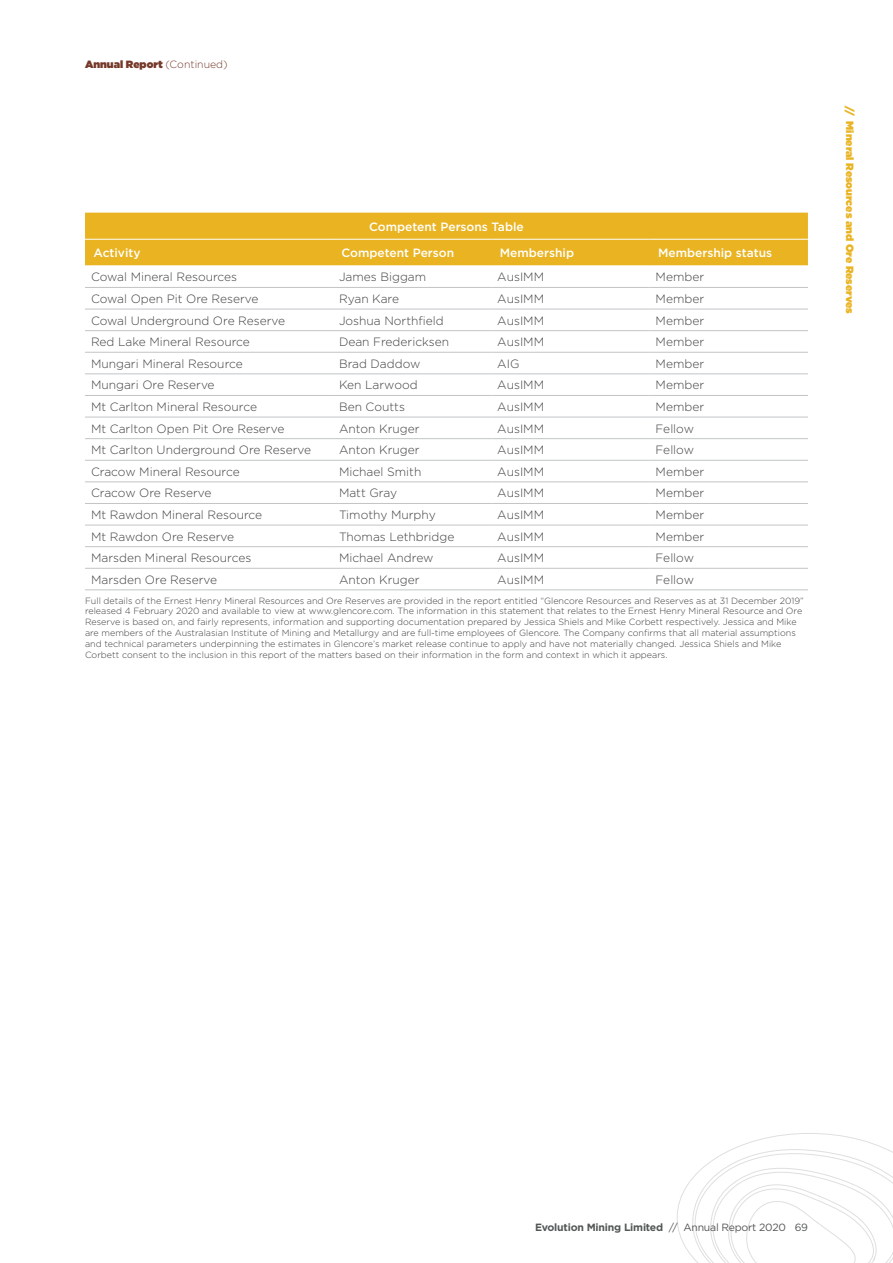
<style>
.page{position:relative;width:893px;height:1263px;background:#fff}
.page>*{position:absolute;margin:0;border:0;box-sizing:border-box;transform-origin:0 0}
.t1{font:300 12px "Gotham";color:#414042}
.t2{font:500 12px "Gotham";color:#fff}
.t3{font:700 10.5px "Gotham";letter-spacing:-.02em;color:#545757}
.t4{font:900 10.5px "Gotham";color:#e9b321}
.t5{font:900 10.5px "Gotham";color:#743929}
.t6{font:300 9px/10.8px "Gotham";color:#414042}
.s1{font-weight:300}
.s2{font-weight:400}
</style>
<div class="page">
<div style="left:85px;top:213px;width:723px;height:52px;background:#e9b321"></div>
<hr style="left:85px;top:287px;width:248px;height:1px;background:#c2c4c6">
<hr style="left:333px;top:287px;width:158px;height:1px;background:#c2c4c6">
<hr style="left:491px;top:287px;width:159px;height:1px;background:#c2c4c6">
<hr style="left:650px;top:287px;width:158px;height:1px;background:#c2c4c6">
<hr style="left:85px;top:309px;width:248px;height:1px;background:#c2c4c6">
<hr style="left:333px;top:309px;width:158px;height:1px;background:#c2c4c6">
<hr style="left:491px;top:309px;width:159px;height:1px;background:#c2c4c6">
<hr style="left:650px;top:309px;width:158px;height:1px;background:#c2c4c6">
<hr style="left:85px;top:330px;width:248px;height:1px;background:#c2c4c6">
<hr style="left:333px;top:330px;width:158px;height:1px;background:#c2c4c6">
<hr style="left:491px;top:330px;width:159px;height:1px;background:#c2c4c6">
<hr style="left:650px;top:330px;width:158px;height:1px;background:#c2c4c6">
<hr style="left:85px;top:352px;width:248px;height:1px;background:#c2c4c6">
<hr style="left:333px;top:352px;width:158px;height:1px;background:#c2c4c6">
<hr style="left:491px;top:352px;width:159px;height:1px;background:#c2c4c6">
<hr style="left:650px;top:352px;width:158px;height:1px;background:#c2c4c6">
<hr style="left:85px;top:373px;width:248px;height:1px;background:#c2c4c6">
<hr style="left:333px;top:373px;width:158px;height:1px;background:#c2c4c6">
<hr style="left:491px;top:373px;width:159px;height:1px;background:#c2c4c6">
<hr style="left:650px;top:373px;width:158px;height:1px;background:#c2c4c6">
<hr style="left:85px;top:395px;width:248px;height:1px;background:#c2c4c6">
<hr style="left:333px;top:395px;width:158px;height:1px;background:#c2c4c6">
<hr style="left:491px;top:395px;width:159px;height:1px;background:#c2c4c6">
<hr style="left:650px;top:395px;width:158px;height:1px;background:#c2c4c6">
<hr style="left:85px;top:417px;width:248px;height:1px;background:#c2c4c6">
<hr style="left:333px;top:417px;width:158px;height:1px;background:#c2c4c6">
<hr style="left:491px;top:417px;width:159px;height:1px;background:#c2c4c6">
<hr style="left:650px;top:417px;width:158px;height:1px;background:#c2c4c6">
<hr style="left:85px;top:438px;width:248px;height:1px;background:#c2c4c6">
<hr style="left:333px;top:438px;width:158px;height:1px;background:#c2c4c6">
<hr style="left:491px;top:438px;width:159px;height:1px;background:#c2c4c6">
<hr style="left:650px;top:438px;width:158px;height:1px;background:#c2c4c6">
<hr style="left:85px;top:460px;width:248px;height:1px;background:#c2c4c6">
<hr style="left:333px;top:460px;width:158px;height:1px;background:#c2c4c6">
<hr style="left:491px;top:460px;width:159px;height:1px;background:#c2c4c6">
<hr style="left:650px;top:460px;width:158px;height:1px;background:#c2c4c6">
<hr style="left:85px;top:481px;width:248px;height:1px;background:#c2c4c6">
<hr style="left:333px;top:481px;width:158px;height:1px;background:#c2c4c6">
<hr style="left:491px;top:481px;width:159px;height:1px;background:#c2c4c6">
<hr style="left:650px;top:481px;width:158px;height:1px;background:#c2c4c6">
<hr style="left:85px;top:503px;width:248px;height:1px;background:#c2c4c6">
<hr style="left:333px;top:503px;width:158px;height:1px;background:#c2c4c6">
<hr style="left:491px;top:503px;width:159px;height:1px;background:#c2c4c6">
<hr style="left:650px;top:503px;width:158px;height:1px;background:#c2c4c6">
<hr style="left:85px;top:525px;width:248px;height:1px;background:#c2c4c6">
<hr style="left:333px;top:525px;width:158px;height:1px;background:#c2c4c6">
<hr style="left:491px;top:525px;width:159px;height:1px;background:#c2c4c6">
<hr style="left:650px;top:525px;width:158px;height:1px;background:#c2c4c6">
<hr style="left:85px;top:546px;width:248px;height:1px;background:#c2c4c6">
<hr style="left:333px;top:546px;width:158px;height:1px;background:#c2c4c6">
<hr style="left:491px;top:546px;width:159px;height:1px;background:#c2c4c6">
<hr style="left:650px;top:546px;width:158px;height:1px;background:#c2c4c6">
<hr style="left:85px;top:568px;width:248px;height:1px;background:#c2c4c6">
<hr style="left:333px;top:568px;width:158px;height:1px;background:#c2c4c6">
<hr style="left:491px;top:568px;width:159px;height:1px;background:#c2c4c6">
<hr style="left:650px;top:568px;width:158px;height:1px;background:#c2c4c6">
<hr style="left:85px;top:589px;width:248px;height:1px;background:#c2c4c6">
<hr style="left:333px;top:589px;width:158px;height:1px;background:#c2c4c6">
<hr style="left:491px;top:589px;width:159px;height:1px;background:#c2c4c6">
<hr style="left:650px;top:589px;width:158px;height:1px;background:#c2c4c6">
<hr style="left:85px;top:239px;width:248px;height:1px;background:#fff">
<hr style="left:333px;top:239px;width:158px;height:1px;background:#fff">
<hr style="left:491px;top:239px;width:159px;height:1px;background:#fff">
<hr style="left:650px;top:239px;width:158px;height:1px;background:#fff">
<svg style="left:677px;top:1133px;width:216px;height:130px"></svg>
<p class="t5" style="left:85px;top:57px;width:144px">Annual Report <span class="s1">(Continued)</span></p>
<h1 class="t2" style="left:369px;top:219px;width:156px">Competent Persons Table</h1>
<h1 class="t2" style="left:94px;top:245px;width:49px">Activity</h1>
<h1 class="t2" style="left:341px;top:245px;width:114px">Competent Person</h1>
<h1 class="t2" style="left:500px;top:245px;width:76px">Membership</h1>
<h1 class="t2" style="left:658px;top:245px;width:115px">Membership status</h1>
<h1 class="t1" style="left:91px;top:270px;width:148px">Cowal Mineral Resources</h1>
<h1 class="t1" style="left:339px;top:270px;width:89px">James Biggam</h1>
<h1 class="t1" style="left:497px;top:270px;width:48px">AusIMM</h1>
<h1 class="t1" style="left:656px;top:270px;width:50px">Member</h1>
<h1 class="t1" style="left:91px;top:291px;width:169px">Cowal Open Pit Ore Reserve</h1>
<h1 class="t1" style="left:339px;top:291px;width:62px">Ryan Kare</h1>
<h1 class="t1" style="left:497px;top:291px;width:48px">AusIMM</h1>
<h1 class="t1" style="left:656px;top:291px;width:50px">Member</h1>
<h1 class="t1" style="left:91px;top:313px;width:196px">Cowal Underground Ore Reserve</h1>
<h1 class="t1" style="left:339px;top:313px;width:106px">Joshua Northfield</h1>
<h1 class="t1" style="left:497px;top:313px;width:48px">AusIMM</h1>
<h1 class="t1" style="left:656px;top:313px;width:50px">Member</h1>
<h1 class="t1" style="left:91px;top:334px;width:160px">Red Lake Mineral Resource</h1>
<h1 class="t1" style="left:339px;top:334px;width:112px">Dean Fredericksen</h1>
<h1 class="t1" style="left:497px;top:334px;width:48px">AusIMM</h1>
<h1 class="t1" style="left:656px;top:334px;width:50px">Member</h1>
<h1 class="t1" style="left:91px;top:356px;width:153px">Mungari Mineral Resource</h1>
<h1 class="t1" style="left:339px;top:356px;width:83px">Brad Daddow</h1>
<h1 class="t1" style="left:497px;top:356px;width:24px">AIG</h1>
<h1 class="t1" style="left:656px;top:356px;width:50px">Member</h1>
<h1 class="t1" style="left:91px;top:378px;width:125px">Mungari Ore Reserve</h1>
<h1 class="t1" style="left:339px;top:378px;width:80px">Ken Larwood</h1>
<h1 class="t1" style="left:497px;top:378px;width:48px">AusIMM</h1>
<h1 class="t1" style="left:656px;top:378px;width:50px">Member</h1>
<h1 class="t1" style="left:91px;top:399px;width:168px">Mt Carlton Mineral Resource</h1>
<h1 class="t1" style="left:339px;top:399px;width:67px">Ben Coutts</h1>
<h1 class="t1" style="left:497px;top:399px;width:48px">AusIMM</h1>
<h1 class="t1" style="left:656px;top:399px;width:50px">Member</h1>
<h1 class="t1" style="left:91px;top:421px;width:195px">Mt Carlton Open Pit Ore Reserve</h1>
<h1 class="t1" style="left:339px;top:421px;width:82px">Anton Kruger</h1>
<h1 class="t1" style="left:497px;top:421px;width:48px">AusIMM</h1>
<h1 class="t1" style="left:656px;top:421px;width:40px">Fellow</h1>
<h1 class="t1" style="left:91px;top:442px;width:222px">Mt Carlton Underground Ore Reserve</h1>
<h1 class="t1" style="left:339px;top:442px;width:82px">Anton Kruger</h1>
<h1 class="t1" style="left:497px;top:442px;width:48px">AusIMM</h1>
<h1 class="t1" style="left:656px;top:442px;width:40px">Fellow</h1>
<h1 class="t1" style="left:91px;top:464px;width:150px">Cracow Mineral Resource</h1>
<h1 class="t1" style="left:339px;top:464px;width:84px">Michael Smith</h1>
<h1 class="t1" style="left:497px;top:464px;width:48px">AusIMM</h1>
<h1 class="t1" style="left:656px;top:464px;width:50px">Member</h1>
<h1 class="t1" style="left:91px;top:486px;width:122px">Cracow Ore Reserve</h1>
<h1 class="t1" style="left:339px;top:486px;width:60px">Matt Gray</h1>
<h1 class="t1" style="left:497px;top:486px;width:48px">AusIMM</h1>
<h1 class="t1" style="left:656px;top:486px;width:50px">Member</h1>
<h1 class="t1" style="left:91px;top:507px;width:173px">Mt Rawdon Mineral Resource</h1>
<h1 class="t1" style="left:339px;top:507px;width:98px">Timothy Murphy</h1>
<h1 class="t1" style="left:497px;top:507px;width:48px">AusIMM</h1>
<h1 class="t1" style="left:656px;top:507px;width:50px">Member</h1>
<h1 class="t1" style="left:91px;top:529px;width:145px">Mt Rawdon Ore Reserve</h1>
<h1 class="t1" style="left:339px;top:529px;width:117px">Thomas Lethbridge</h1>
<h1 class="t1" style="left:497px;top:529px;width:48px">AusIMM</h1>
<h1 class="t1" style="left:656px;top:529px;width:50px">Member</h1>
<h1 class="t1" style="left:91px;top:550px;width:162px">Marsden Mineral Resources</h1>
<h1 class="t1" style="left:339px;top:550px;width:96px">Michael Andrew</h1>
<h1 class="t1" style="left:497px;top:550px;width:48px">AusIMM</h1>
<h1 class="t1" style="left:656px;top:550px;width:40px">Fellow</h1>
<h1 class="t1" style="left:91px;top:572px;width:128px">Marsden Ore Reserve</h1>
<h1 class="t1" style="left:339px;top:572px;width:82px">Anton Kruger</h1>
<h1 class="t1" style="left:497px;top:572px;width:48px">AusIMM</h1>
<h1 class="t1" style="left:656px;top:572px;width:40px">Fellow</h1>
<p class="t6" style="left:85px;top:595px;width:720px">Full details of the Ernest Henry Mineral Resources and Ore Reserves are provided in the report entitled “Glencore Resources and Reserves as at 31 December 2019” released 4 February 2020 and available to view at www.glencore.com. The information in this statement that relates to the Ernest Henry Mineral Resource and Ore Reserve is based on, and fairly represents, information and supporting documentation prepared by Jessica Shiels and Mike Corbett respectively. Jessica and Mike are members of the Australasian Institute of Mining and Metallurgy and are full-time employees of Glencore. The Company confirms that all material assumptions and technical parameters underpinning the estimates in Glencore’s market release continue to apply and have not materially changed. Jessica Shiels and Mike Corbett consent to the inclusion in this report of the matters based on their information in the form and context in which it appears.</p>
<p class="t4" style="left:857px;top:106px;width:209px;rotate:90deg">// Mineral Resources and Ore Reserves</p>
<p class="t3" style="left:535px;top:1220px;width:274px">Evolution Mining Limited <span class="s2">// Annual Report 2020 69</span></p>
</div>
